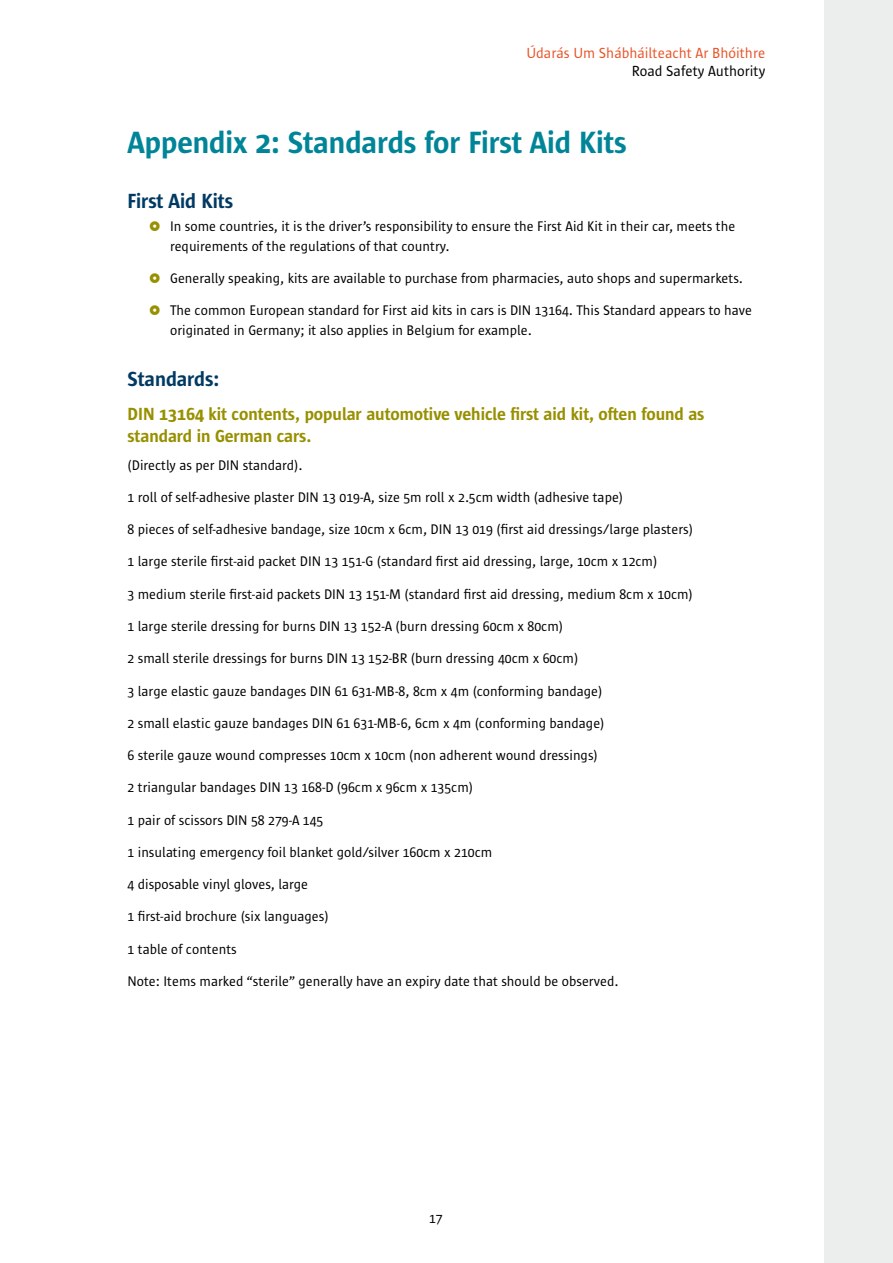
<style>
.page{position:relative;width:893px;height:1263px;background:#fff}
.page>*{position:absolute;margin:0;border:0;box-sizing:border-box;transform-origin:0 0}
.t1{font:600 31.5px "Sun Sans";color:#008598}
.t2{font:600 21px "Sun Sans";color:#003a62}
.t3{font:600 18px/21.6px "Sun Sans";color:#989000}
.t4{font:15px "Sun Sans";color:#e85427}
.t5{font:15px "Sun Sans";color:#000}
.t6{font:14.25px/19.5px "Sun Sans";color:#000}
</style>
<div class="page">
<div style="left:825px;top:0;width:68px;height:1263px;background:#eceded"></div>
<p class="t4" style="left:526px;top:46px;width:241px">Údarás Um Shábháilteacht Ar Bhóithre</p>
<p class="t5" style="left:632px;top:64px;width:135px">Road Safety Authority</p>
<h1 class="t1" style="left:128px;top:126px;width:501px">Appendix 2: Standards for First Aid Kits</h1>
<h2 class="t2" style="left:128px;top:190px;width:107px">First Aid Kits</h2>
<p class="t6" style="left:170px;top:217px;width:567px">In some countries, it is the driver’s responsibility to ensure the First Aid Kit in their car, meets the requirements of the regulations of that country.</p>
<p class="t6" style="left:170px;top:269px;width:574px">Generally speaking, kits are available to purchase from pharmacies, auto shops and supermarkets.</p>
<p class="t6" style="left:170px;top:301px;width:583px">The common European standard for First aid kits in cars is DIN 13164. This Standard appears to have originated in Germany; it also applies in Belgium for example.</p>
<h2 class="t2" style="left:128px;top:368px;width:93px">Standards:</h2>
<p class="t3" style="left:128px;top:403px;width:578px">DIN 13164 kit contents, popular automotive vehicle first aid kit, often found as standard in German cars.</p>
<p class="t6" style="left:128px;top:455px;width:176px">(Directly as per DIN standard).</p>
<p class="t6" style="left:128px;top:488px;width:497px">1 roll of self-adhesive plaster DIN 13 019-A, size 5m roll x 2.5cm width (adhesive tape)</p>
<p class="t6" style="left:128px;top:520px;width:567px">8 pieces of self-adhesive bandage, size 10cm x 6cm, DIN 13 019 (first aid dressings/large plasters)</p>
<p class="t6" style="left:128px;top:552px;width:531px">1 large sterile first-aid packet DIN 13 151-G (standard first aid dressing, large, 10cm x 12cm)</p>
<p class="t6" style="left:128px;top:584px;width:567px">3 medium sterile first-aid packets DIN 13 151-M (standard first aid dressing, medium 8cm x 10cm)</p>
<p class="t6" style="left:128px;top:617px;width:437px">1 large sterile dressing for burns DIN 13 152-A (burn dressing 60cm x 80cm)</p>
<p class="t6" style="left:128px;top:649px;width:452px">2 small sterile dressings for burns DIN 13 152-BR (burn dressing 40cm x 60cm)</p>
<p class="t6" style="left:128px;top:681px;width:476px">3 large elastic gauze bandages DIN 61 631-MB-8, 8cm x 4m (conforming bandage)</p>
<p class="t6" style="left:128px;top:713px;width:478px">2 small elastic gauze bandages DIN 61 631-MB-6, 6cm x 4m (conforming bandage)</p>
<p class="t6" style="left:128px;top:746px;width:472px">6 sterile gauze wound compresses 10cm x 10cm (non adherent wound dressings)</p>
<p class="t6" style="left:128px;top:778px;width:347px">2 triangular bandages DIN 13 168-D (96cm x 96cm x 135cm)</p>
<p class="t6" style="left:128px;top:810px;width:197px">1 pair of scissors DIN 58 279-A 145</p>
<p class="t6" style="left:128px;top:842px;width:366px">1 insulating emergency foil blanket gold/silver 160cm x 210cm</p>
<p class="t6" style="left:128px;top:875px;width:182px">4 disposable vinyl gloves, large</p>
<p class="t6" style="left:128px;top:907px;width:203px">1 first-aid brochure (six languages)</p>
<p class="t6" style="left:128px;top:939px;width:111px">1 table of contents</p>
<p class="t6" style="left:128px;top:972px;width:492px">Note: Items marked “sterile” generally have an expiry date that should be observed.</p>
<p class="t6" style="left:429px;top:1209px;width:15px">17</p>
</div>
